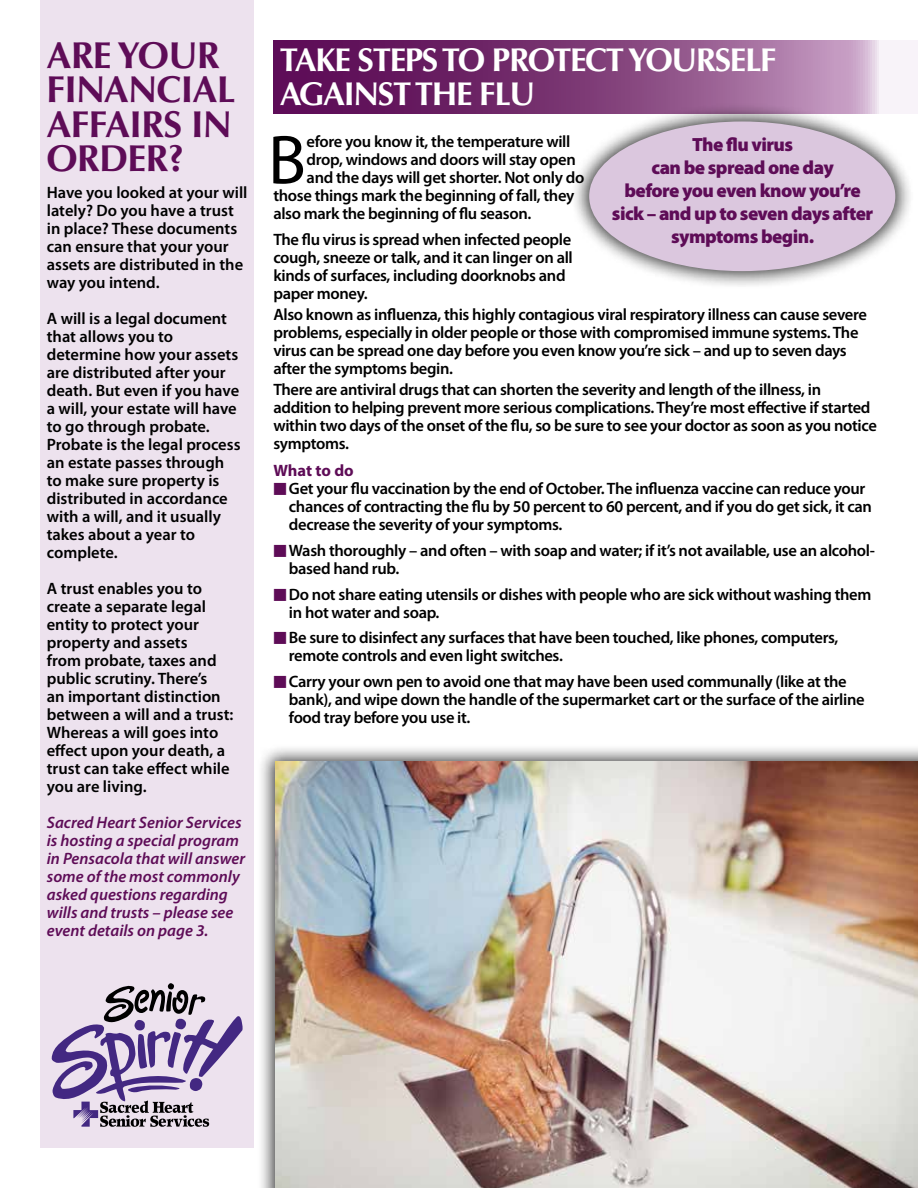
<style>
.page{position:relative;width:918px;height:1188px;background:#fff}
.page>*{position:absolute;margin:0;border:0;box-sizing:border-box;transform-origin:0 0}
.t1{font:69.9px "Myriad Pro";color:#000}
.t2{font:700 37.5px/34.5px "Optima LT Std";letter-spacing:-.02em;color:#5e0c57}
.t3{font:700 33px/34.5px "Optima LT Std";letter-spacing:-.04em;color:#fff}
.t4{font:900 19.2px/23px "Myriad Pro";letter-spacing:-.03em;color:#5e0c57;text-align:center}
.t5{font:600 16.5px/18px "Myriad Pro";letter-spacing:-.02em;color:#000}
.t6{font:600 16.5px/18px "Myriad Pro";color:#000}
.t7{font:italic 600 16.5px/18px "Myriad Pro";color:#5e0c57}
.t8{font:700 16.5px "Myriad Pro";letter-spacing:-.005em;color:#5e0c57}
.s1{font-family:"Universal Newswith Comm Pi";font-weight:400;font-size:15px;color:#5e0c57}
</style>
<div class="page">
<svg style="left:273px;top:40px;width:645px;height:73px;background:#894c84"></svg>
<div style="left:40px;top:0;width:214px;height:1148px;background:#ede2ee"></div>
<div style="left:257px;top:744px;width:661px;height:444px;background:#000;opacity:.75"></div>
<img style="left:275px;top:762px;width:643px;height:426px">
<svg style="left:52px;top:983px;width:191px;height:144px"></svg>
<div style="left:570px;top:103px;width:344px;height:187px;background:#000;opacity:.75"></div>
<div style="left:589px;top:121px;width:306px;height:150px;background:#dbc7de;border-radius:50%"></div>
<h2 class="t2" style="left:46px;top:39px;width:191px">ARE YOUR<br>FINANCIAL<br>AFFAIRS IN<br>ORDER?</h2>
<p class="t6" style="left:47px;top:183px;width:202px">Have you looked at your will lately? Do you have a trust in place? These documents can ensure that your your assets are distributed in the way you intend.</p>
<p class="t6" style="left:47px;top:309px;width:195px">A will is a legal document that allows you to determine how your assets are distributed after your death. But even if you have a will, your estate will have to go through probate.<br>Probate is the legal process an estate passes through to make sure property is distributed in accordance with a will, and it usually takes about a year to complete.</p>
<p class="t6" style="left:47px;top:579px;width:188px">A trust enables you to create a separate legal entity to protect your property and assets<br>from probate, taxes and public scrutiny. There’s<br>an important distinction between a will and a trust:<br>Whereas a will goes into effect upon your death, a trust can take effect while you are living.</p>
<p class="t7" style="left:47px;top:813px;width:200px">Sacred Heart Senior Services is hosting a special program in Pensacola that will answer some of the most commonly asked questions regarding wills and trusts – please see event details on page 3.</p>
<h3 class="t3" style="left:280px;top:43px;width:499px">TAKE STEPS TO PROTECT YOURSELF<br>AGAINST TH E FLU</h3>
<h1 class="t1" style="left:268px;top:117px;width:39px">B</h1>
<p class="t5" style="left:307px;top:132px;width:265px">efore you know it, the temperature will</p>
<p class="t4" style="left:612px;top:132px;width:263px">The flu virus<br>can be spread one day<br>before you even know you’re sick – and up to seven days after symptoms begin.</p>
<p class="t5" style="left:307px;top:150px;width:271px">drop, windows and doors will stay open</p>
<p class="t5" style="left:307px;top:168px;width:279px">and the days will get shorter. Not only do</p>
<p class="t5" style="left:273px;top:186px;width:303px">those things mark the beginning of fall, they</p>
<p class="t5" style="left:273px;top:204px;width:260px">also mark the beginning of flu season.</p>
<p class="t5" style="left:273px;top:230px;width:301px">The flu virus is spread when infected people cough, sneeze or talk, and it can linger on all kinds of surfaces, including doorknobs and paper money.</p>
<p class="t5" style="left:273px;top:305px;width:595px">Also known as influenza, this highly contagious viral respiratory illness can cause severe problems, especially in older people or those with compromised immune systems. The virus can be spread one day before you even know you’re sick – and up to seven days after the symptoms begin.</p>
<p class="t5" style="left:273px;top:380px;width:605px">There are antiviral drugs that can shorten the severity and length of the illness, in addition to helping prevent more serious complications. They’re most effective if started within two days of the onset of the flu, so be sure to see your doctor as soon as you notice symptoms.</p>
<p class="t8" style="left:273px;top:460px;width:82px">What to do</p>
<p class="t5" style="left:273px;top:479px;width:593px"><span class="s1">M</span> Get your flu vaccination by the end of October. The influenza vaccine can reduce your</p>
<p class="t5" style="left:289px;top:497px;width:585px">chances of contracting the flu by 50 percent to 60 percent, and if you do get sick, it can</p>
<p class="t5" style="left:289px;top:515px;width:275px">decrease the severity of your symptoms.</p>
<p class="t5" style="left:289px;top:541px;width:588px;text-indent:-16px"><span class="s1">M</span> Wash thoroughly – and often – with soap and water; if it’s not available, use an alcohol&shy;based hand rub.</p>
<p class="t5" style="left:289px;top:585px;width:584px;text-indent:-16px"><span class="s1">M</span> Do not share eating utensils or dishes with people who are sick without washing them in hot water and soap.</p>
<p class="t5" style="left:289px;top:628px;width:551px;text-indent:-16px"><span class="s1">M</span> Be sure to disinfect any surfaces that have been touched, like phones, computers, remote controls and even light switches.</p>
<p class="t5" style="left:289px;top:672px;width:577px;text-indent:-16px"><span class="s1">M</span> Carry your own pen to avoid one that may have been used communally (like at the bank), and wipe down the handle of the supermarket cart or the surface of the airline food tray before you use it.</p>
</div>
